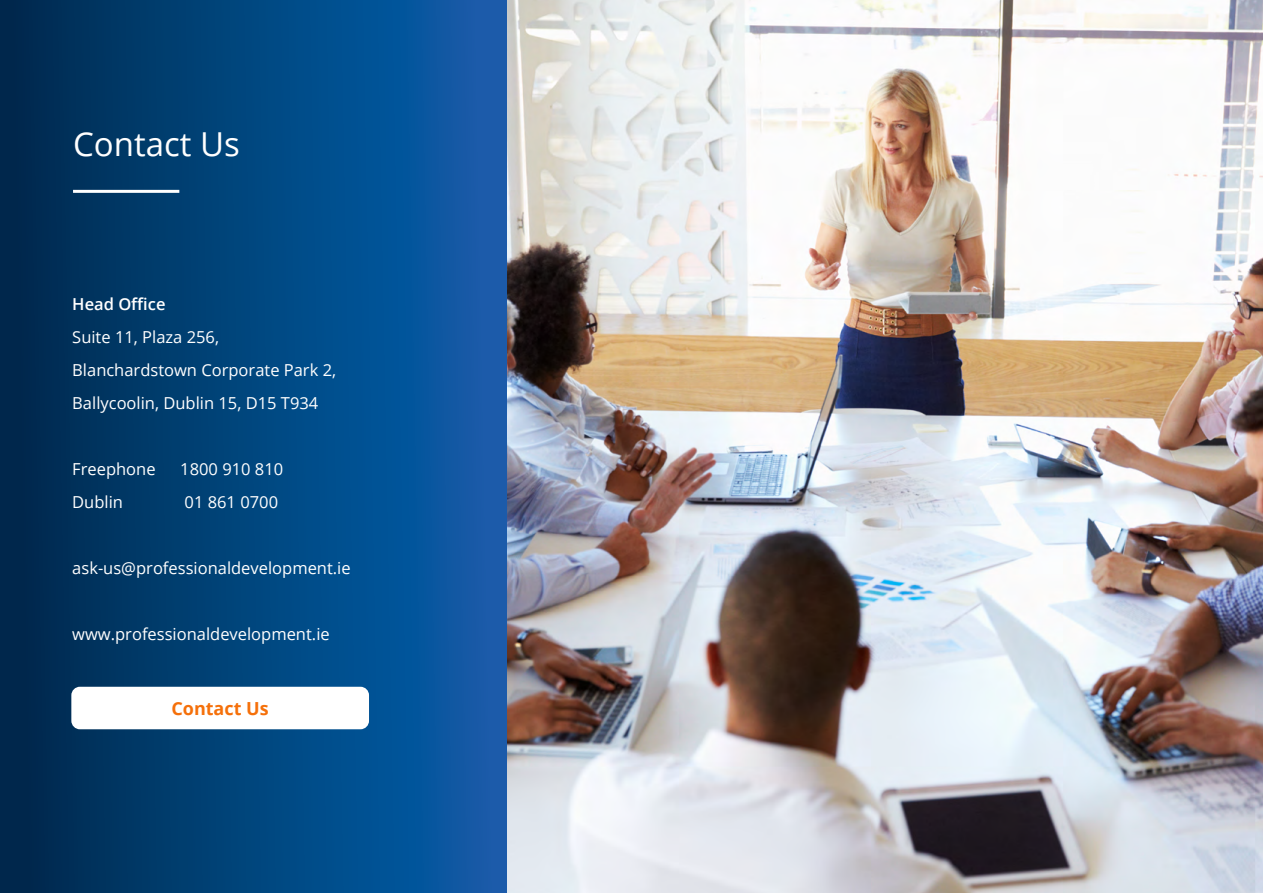
<style>
.page{position:relative;width:1263px;height:893px;background:#fff}
.page>*{position:absolute;margin:0;border:0;box-sizing:border-box;transform-origin:0 0}
.t1{font:33px "Open Sans";color:#fff}
.t2{font:700 18px "Open Sans";color:#f5700a}
.t3{font:16.5px/33px "Open Sans";color:#fff}
.t4{font:600 16.5px "Open Sans";color:#fff}
</style>
<div class="page">
<img style="left:506px;top:0;width:757px;height:893px">
<svg style="left:0;top:0;width:506px;height:893px;background:#03447d"></svg>
<hr style="left:73px;top:190px;width:106px;height:3px;background:#fff">
<div style="left:71px;top:687px;width:298px;height:42px;background:#fff;border-radius:9px"></div>
<h1 class="t1" style="left:73px;top:121px;width:168px">Contact Us</h1>
<p class="t4" style="left:72px;top:293px;width:95px">Head Office</p>
<p class="t3" style="left:72px;top:320px;width:265px">Suite 11, Plaza 256,<br>Blanchardstown Corporate Park 2,<br>Ballycoolin, Dublin 15, D15 T934</p>
<p class="t3" style="left:72px;top:452px;width:85px">Freephone</p>
<p class="t3" style="left:180px;top:452px;width:104px">1800 910 810</p>
<p class="t3" style="left:72px;top:485px;width:52px">Dublin</p>
<p class="t3" style="left:185px;top:485px;width:95px">01 861 0700</p>
<p class="t3" style="left:72px;top:551px;width:280px">ask-us@professionaldevelopment.ie</p>
<p class="t3" style="left:72px;top:617px;width:259px">www.professionaldevelopment.ie</p>
<p class="t2" style="left:171px;top:696px;width:99px">Contact Us</p>
</div>
